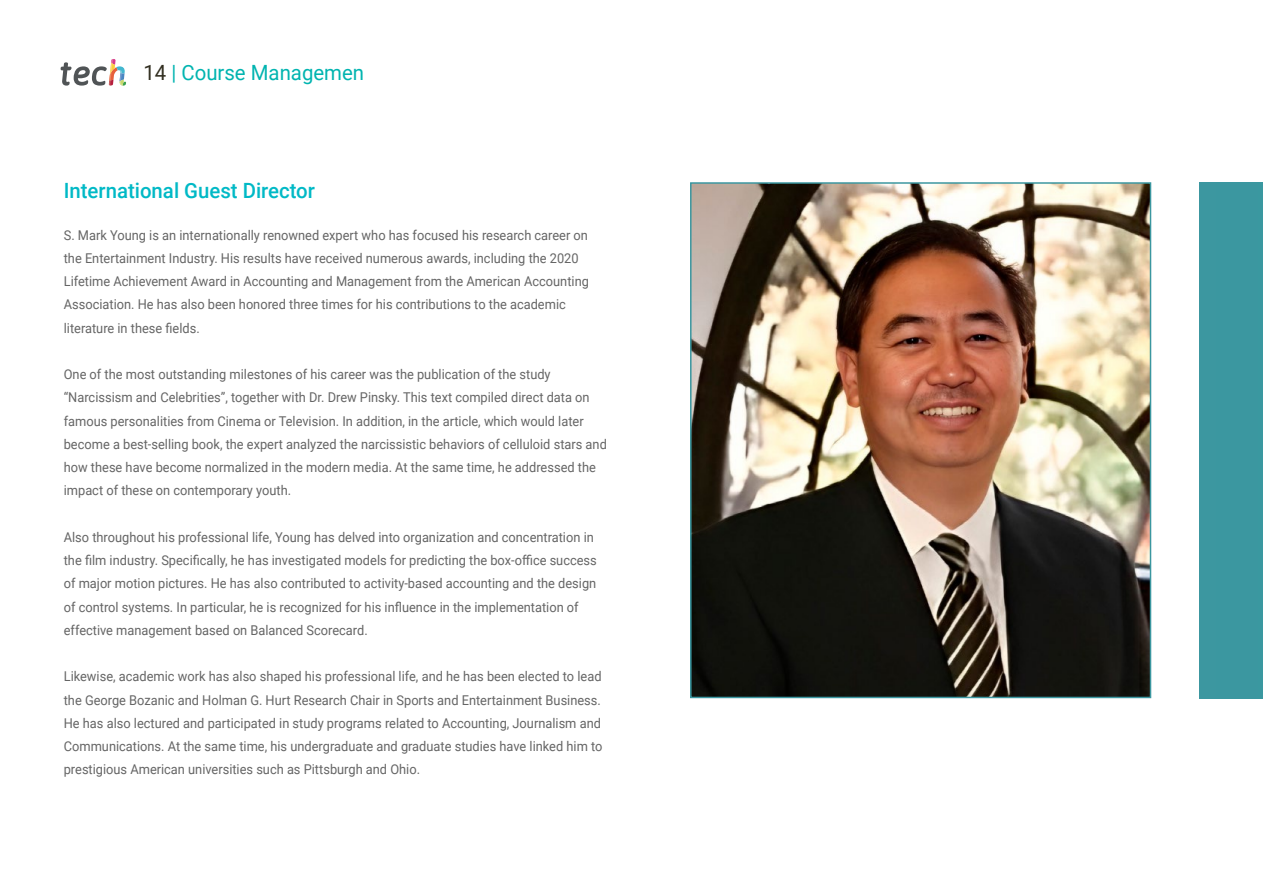
<style>
.page{position:relative;width:1263px;height:893px;background:#fff}
.page>*{position:absolute;margin:0;border:0;box-sizing:border-box;transform-origin:0 0}
.t1{font:500 21px "Roboto";color:#00b9c6}
.t2{font:21px "Roboto";color:#00b4b0}
.t3{font:13.5px/23.2px "Roboto";color:#656565;scale:.95 1}
.s1{color:#312e20}
</style>
<div class="page">
<svg style="left:61px;top:59px;width:65px;height:27px"></svg>
<img style="left:693px;top:185px;width:455px;height:510px">
<div style="left:690px;top:182px;width:461px;height:516px;border:2px solid #3b97a0"></div>
<div style="left:1199px;top:182px;width:64px;height:516px;background:#3b97a0"></div>
<h1 class="t2" style="left:144px;top:57px;width:222px"><span class="s1">14</span> | Course Managemen</h1>
<h1 class="t1" style="left:64px;top:176px;width:253px">International Guest Director</h1>
<p class="t3" style="left:64px;top:223px;width:554px">S. Mark Young is an internationally renowned expert who has focused his research career on the Entertainment Industry. His results have received numerous awards, including the 2020<br>Lifetime Achievement Award in Accounting and Management from the American Accounting Association. He has also been honored three times for his contributions to the academic literature in these fields.</p>
<p class="t3" style="left:64px;top:362px;width:573px">One of the most outstanding milestones of his career was the publication of the study “Narcissism and Celebrities”, together with Dr. Drew Pinsky. This text compiled direct data on famous personalities from Cinema or Television. In addition, in the article, which would later become a best-selling book, the expert analyzed the narcissistic behaviors of celluloid stars and how these have become normalized in the modern media. At the same time, he addressed the impact of these on contemporary youth.</p>
<p class="t3" style="left:64px;top:525px;width:563px">Also throughout his professional life, Young has delved into organization and concentration in the film industry. Specifically, he has investigated models for predicting the box-office success of major motion pictures. He has also contributed to activity-based accounting and the design of control systems. In particular, he is recognized for his influence in the implementation of effective management based on Balanced Scorecard.</p>
<p class="t3" style="left:64px;top:664px;width:568px;text-align:justify">Likewise, academic work has also shaped his professional life, and he has been elected to lead the George Bozanic and Holman G. Hurt Research Chair in Sports and Entertainment Business.<br>He has also lectured and participated in study programs related to Accounting, Journalism and Communications. At the same time, his undergraduate and graduate studies have linked him to prestigious American universities such as Pittsburgh and Ohio.</p>
</div>
